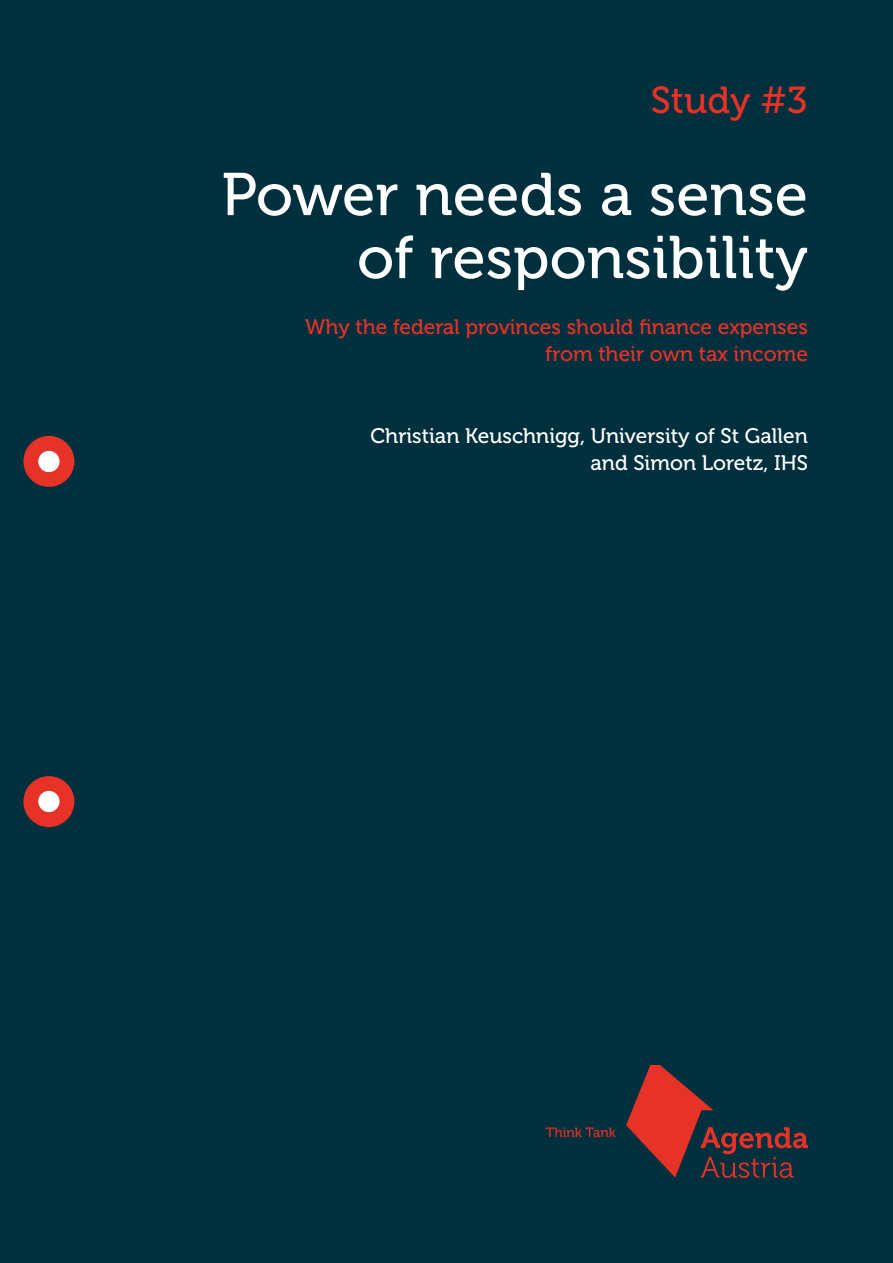
<style>
.page{position:relative;width:893px;height:1263px;background:#002f3d}
.page>*{position:absolute;margin:0;border:0;box-sizing:border-box;transform-origin:0 0}
.t1{font:60px/63px "Museo 500";letter-spacing:.005em;color:#fff;text-align:right}
.t2{font:37.5px "Museo 500";color:#e63227}
.t3{font:21px/27px "Museo 500";color:#e63227;text-align:right}
.t4{font:21px/27px "Museo 500";color:#fff;text-align:right}
.t5{font:13.5px "Museo 500";color:#e63227}
</style>
<div class="page">
<div style="left:23px;top:436px;width:51px;height:51px;background:#e63227;border-radius:50%"></div>
<div style="left:23px;top:776px;width:51px;height:51px;background:#e63227;border-radius:50%"></div>
<svg style="left:626px;top:1065px;width:182px;height:113px"></svg>
<div style="left:38px;top:451px;width:22px;height:21px;background:#fff;border-radius:50%"></div>
<div style="left:38px;top:791px;width:22px;height:21px;background:#fff;border-radius:50%"></div>
<h2 class="t2" style="left:651px;top:80px;width:158px">Study #3</h2>
<h1 class="t1" style="left:221px;top:164px;width:588px">Power needs a sense of responsibility</h1>
<p class="t3" style="left:305px;top:313px;width:504px">Why the federal provinces should finance expenses from their own tax income</p>
<p class="t4" style="left:371px;top:422px;width:439px">Christian Keuschnigg, University of St Gallen and Simon Loretz, IHS</p>
<p class="t5" style="left:546px;top:1125px;width:72px">Think Tank</p>
</div>
